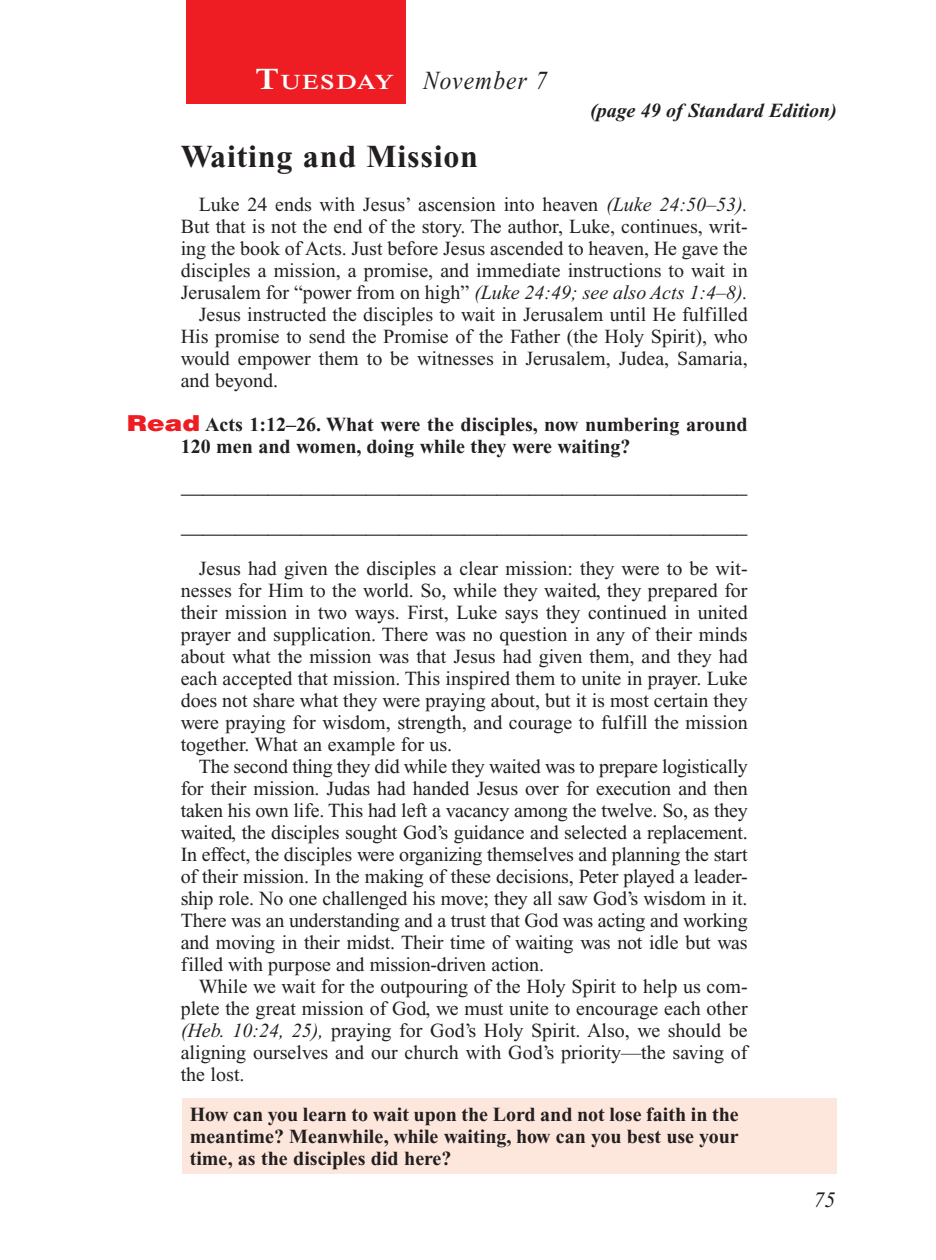
<style>
.page{position:relative;width:936px;height:1260px;background:#fff}
.page>*{position:absolute;margin:0;border:0;box-sizing:border-box;transform-origin:0 0}
.Head{font:700 32px "Times New Roman PS Std";letter-spacing:.025em;color:#231f20}
.Lesson_Dates{font:italic 26px "Times New Roman PS Std";letter-spacing:.05em;color:#231f20;scale:.9 1}
.Blank_Lines{font:22px "Times New Roman PS Std";color:#231f20}
.PageNumbers{font:italic 22px "Times New Roman PS Std";color:#231f20}
.Daily_Header{font:600 21px "Times NRMT Std";letter-spacing:.07em;color:#fff;scale:1.1 1}
.Body{font:20px/22px "Times New Roman PS Std";color:#231f20;text-align:justify}
.x-screened_box-text{font:700 20px/22px "Times New Roman PS Std";color:#231f20;text-align:justify}
.Question{font:700 20px/22px "Times New Roman PS Std";color:#231f20}
.Page_from_SE{font:italic 700 20px "Times New Roman PS Std";color:#231f20}
.s1{font-size:30px}
.s2{font-style:italic}
.s3{font-family:"Helvetica LT Std";font-weight:900;font-size:22px;color:#ee1d23}
</style>
<div class="page">
<div style="left:186px;top:0;width:220px;height:103px;background:#ee1d23"></div>
<div style="left:183px;top:1099px;width:654px;height:75px;background:#fde7dc"></div>
<p class="Daily_Header" style="left:255px;top:70px;width:127px"><span class="s1">T</span>UESDAY</p>
<p class="Lesson_Dates" style="left:423px;top:66px;width:139px">November 7</p>
<p class="Page_from_SE" style="left:590px;top:100px;width:248px">(page 49 of Standard Edition)</p>
<p class="Head" style="left:181px;top:138px;width:299px">Waiting and Mission</p>
<p class="Body" style="left:181px;top:193px;width:569px;text-indent:18px">Luke 24 ends with Jesus’ ascension into heaven <span class="s2">(Luke 24:50–53).<br></span>But that is not the end of the story. The author, Luke, continues, writ&shy;ing the book of Acts. Just before Jesus ascended to heaven, He gave the disciples a mission, a promise, and immediate instructions to wait in Jerusalem for “power from on high” <span class="s2">(Luke 24:49; see also Acts 1:4–8).</span></p>
<p class="Body" style="left:181px;top:303px;width:569px;text-indent:18px">Jesus instructed the disciples to wait in Jerusalem until He fulfilled His promise to send the Promise of the Father (the Holy Spirit), who would empower them to be witnesses in Jerusalem, Judea, Samaria, and beyond.</p>
<p class="Question" style="left:181px;top:413px;width:569px;text-indent:-54px"><span class="s3">Read</span> Acts 1:12–26. What were the disciples, now numbering around<br>120 men and women, doing while they were waiting?</p>
<p class="Blank_Lines" style="left:181px;top:473px;width:568px">____________________________________________________</p>
<p class="Blank_Lines" style="left:181px;top:513px;width:568px">____________________________________________________</p>
<p class="Body" style="left:181px;top:557px;width:569px;text-indent:18px">Jesus had given the disciples a clear mission: they were to be wit&shy;nesses for Him to the world. So, while they waited, they prepared for their mission in two ways. First, Luke says they continued in united prayer and supplication. There was no question in any of their minds about what the mission was that Jesus had given them, and they had each accepted that mission. This inspired them to unite in prayer. Luke does not share what they were praying about, but it is most certain they were praying for wisdom, strength, and courage to fulfill the mission together. What an example for us.</p>
<p class="Body" style="left:181px;top:755px;width:569px;text-indent:18px">The second thing they did while they waited was to prepare logistically for their mission. Judas had handed Jesus over for execution and then taken his own life. This had left a vacancy among the twelve. So, as they waited, the disciples sought God’s guidance and selected a replacement.<br>In effect, the disciples were organizing themselves and planning the start of their mission. In the making of these decisions, Peter played a leader&shy;ship role. No one challenged his move; they all saw God’s wisdom in it.<br>There was an understanding and a trust that God was acting and working and moving in their midst. Their time of waiting was not idle but was filled with purpose and mission-driven action.</p>
<p class="Body" style="left:181px;top:975px;width:569px;text-indent:18px">While we wait for the outpouring of the Holy Spirit to help us com&shy;plete the great mission of God, we must unite to encourage each other <span class="s2">(Heb. 10:24, 25),</span> praying for God’s Holy Spirit. Also, we should be aligning ourselves and our church with God’s priority—the saving of the lost.</p>
<p class="x-screened_box-text" style="left:190px;top:1103px;width:550px">How can you learn to wait upon the Lord and not lose faith in the meantime? Meanwhile, while waiting, how can you best use your time, as the disciples did here?</p>
<p class="PageNumbers" style="left:813px;top:1188px;width:23px">75</p>
</div>
